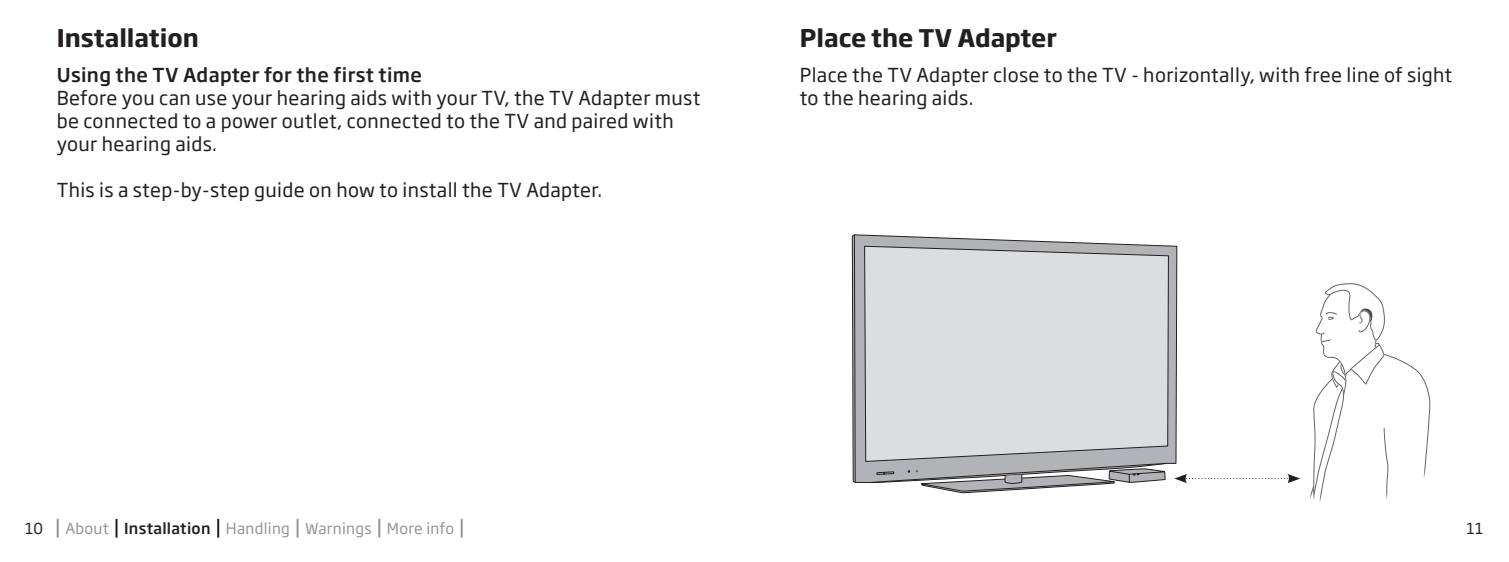
<style>
.page{position:relative;width:1509px;height:562px;background:#fff}
.page>*{position:absolute;margin:0;border:0;box-sizing:border-box;transform-origin:0 0}
.t1{font:700 24px "Soho Gothic Pro";color:#231f20}
.t2{font:19px/23px "Soho Gothic Pro";letter-spacing:.02em;color:#231f20}
.t3{font:500 19px "Soho Gothic Pro";letter-spacing:.02em;color:#231f20}
.t4{font:15px "Soho Gothic Pro";letter-spacing:.02em;color:#939598}
.t5{font:15px "Soho Gothic Pro";color:#231f20}
.s1{font-weight:500;color:#231f20}
</style>
<div class="page">
<svg style="left:851px;top:235px;width:2px;height:247px"></svg>
<svg style="left:853px;top:234px;width:324px;height:249px"></svg>
<svg style="left:863px;top:245px;width:306px;height:217px"></svg>
<svg style="left:870px;top:462px;width:297px;height:32px"></svg>
<svg style="left:1309px;top:283px;width:120px;height:218px"></svg>
<svg style="left:1174px;top:473px;width:125px;height:10px"></svg>
<svg style="left:57px;top:518px;width:2px;height:19px"></svg>
<svg style="left:115px;top:518px;width:2px;height:19px"></svg>
<svg style="left:217px;top:518px;width:2px;height:19px"></svg>
<svg style="left:296px;top:518px;width:2px;height:19px"></svg>
<svg style="left:378px;top:518px;width:2px;height:19px"></svg>
<svg style="left:460px;top:518px;width:2px;height:19px"></svg>
<p class="t1" style="left:57px;top:19px;width:144px">Installation</p>
<p class="t3" style="left:57px;top:60px;width:367px">Using the TV Adapter for the first time</p>
<p class="t2" style="left:57px;top:85px;width:645px">Before you can use your hearing aids with your TV, the TV Adapter must be connected to a power outlet, connected to the TV and paired with your hearing aids.</p>
<p class="t2" style="left:57px;top:177px;width:547px">This is a step-by-step guide on how to install the TV Adapter.</p>
<p class="t1" style="left:799px;top:19px;width:258px">Place the TV Adapter</p>
<p class="t2" style="left:799px;top:62px;width:653px">Place the TV Adapter close to the TV - horizontally, with free line of sight to the hearing aids.</p>
<p class="t5" style="left:25px;top:516px;width:19px">10</p>
<p class="t4" style="left:65px;top:516px;width:390px">About <span class="s1">Installation</span> Handling Warnings More info</p>
<p class="t5" style="left:1466px;top:516px;width:18px">11</p>
</div>
